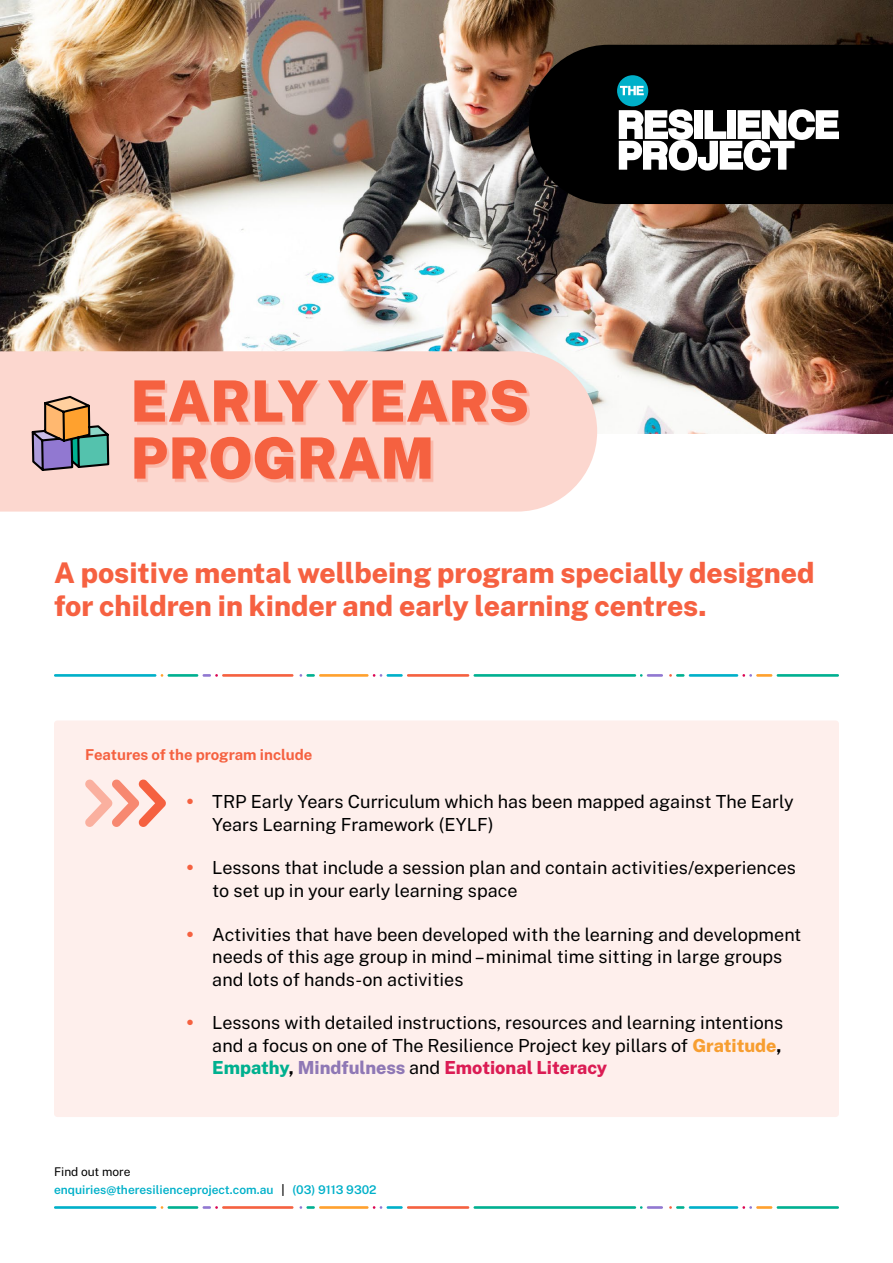
<style>
.page{position:relative;width:893px;height:1263px;background:#fff}
.page>*{position:absolute;margin:0;border:0;box-sizing:border-box;transform-origin:0 0}
.t1{font:900 57px/57px "Public Sans";color:#f56140}
.t2{font:800 28.5px/33px "Public Sans";color:#f66141}
.t3{font:18px/22.5px "Public Sans";color:#000}
.t4{font:700 15px "Public Sans";color:#f56140}
.t5{font:600 12px/18px "Public Sans";color:#00b0c9}
.s1{font-weight:900;color:#f56140}
.s2{font-weight:800;color:#f79e30}
.s3{font-weight:800}
.s4{font-weight:800;color:#00b08f}
.s5{font-weight:800;color:#8f78b5}
.s6{font-weight:800;color:#db1c54}
.s7{font-weight:400;color:#000}
.s8{color:#000}
</style>
<div class="page">
<div style="left:54px;top:720px;width:785px;height:397px;background:#feefec;border-radius:3px"></div>
<img style="left:0;top:0;width:893px;height:434px">
<svg style="left:0;top:351px;width:597px;height:161px;background:#fbd8d1"></svg>
<div style="left:529px;top:45px;width:364px;height:159px;background:#000"></div>
<div style="left:617px;top:75px;width:31px;height:31px;background:#00b0c9;border-radius:50%"></div>
<svg style="left:619px;top:109px;width:220px;height:62px"></svg>
<svg style="left:620px;top:86px;width:24px;height:9px"></svg>
<div style="left:137px;top:383px;width:393px;height:99px;background:#f56140;opacity:.25"></div>
<hr style="left:168px;top:1206px;width:30px;height:3px;background:#00b091">
<hr style="left:407px;top:1206px;width:62px;height:3px;background:#f56140">
<hr style="left:319px;top:1206px;width:50px;height:3px;background:#ffa12e">
<hr style="left:54px;top:1206px;width:102px;height:3px;background:#00b0c9">
<hr style="left:473px;top:1206px;width:163px;height:3px;background:#00b091">
<hr style="left:222px;top:1206px;width:71px;height:3px;background:#f56140">
<hr style="left:647px;top:1206px;width:16px;height:3px;background:#9178d1">
<hr style="left:387px;top:1206px;width:16px;height:3px;background:#00b0c9">
<svg style="left:203px;top:1206px;width:15px;height:3px"></svg>
<svg style="left:300px;top:1206px;width:15px;height:3px"></svg>
<svg style="left:373px;top:1206px;width:9px;height:3px"></svg>
<hr style="left:777px;top:1206px;width:62px;height:3px;background:#00b091">
<hr style="left:689px;top:1206px;width:49px;height:3px;background:#00b0c9">
<hr style="left:756px;top:1206px;width:16px;height:3px;background:#ffa12e">
<svg style="left:669px;top:1206px;width:15px;height:3px"></svg>
<svg style="left:742px;top:1206px;width:10px;height:3px"></svg>
<hr style="left:168px;top:674px;width:30px;height:3px;background:#00b091">
<hr style="left:407px;top:674px;width:62px;height:3px;background:#f56140">
<hr style="left:319px;top:674px;width:50px;height:3px;background:#ffa12e">
<hr style="left:54px;top:674px;width:102px;height:3px;background:#00b0c9">
<hr style="left:473px;top:674px;width:163px;height:3px;background:#00b091">
<hr style="left:222px;top:674px;width:71px;height:3px;background:#f56140">
<hr style="left:647px;top:674px;width:16px;height:3px;background:#9178d1">
<hr style="left:387px;top:674px;width:16px;height:3px;background:#00b0c9">
<svg style="left:203px;top:674px;width:15px;height:3px"></svg>
<svg style="left:300px;top:674px;width:15px;height:3px"></svg>
<svg style="left:373px;top:674px;width:9px;height:3px"></svg>
<hr style="left:777px;top:674px;width:62px;height:3px;background:#00b091">
<hr style="left:689px;top:674px;width:49px;height:3px;background:#00b0c9">
<hr style="left:756px;top:674px;width:16px;height:3px;background:#ffa12e">
<svg style="left:669px;top:674px;width:15px;height:3px"></svg>
<svg style="left:742px;top:674px;width:10px;height:3px"></svg>
<svg style="left:85px;top:779px;width:81px;height:48px"></svg>
<svg style="left:30px;top:395px;width:81px;height:77px;background:#a6988d"></svg>
<h1 class="t1" style="left:131px;top:369px;width:400px">EARLY YEARS<br>PROGRAM</h1>
<h2 class="t2" style="left:54px;top:554px;width:762px">A positive mental wellbeing program specially designed for children in kinder and early learning centres.</h2>
<p class="t4" style="left:85px;top:744px;width:229px">Features of the program include</p>
<p class="t3" style="left:212px;top:789px;width:583px;text-indent:-26px"><span class="s1">•</span> TRP Early Years Curriculum which has been mapped against The Early<br>Years Learning Framework (EYLF)</p>
<p class="t3" style="left:212px;top:855px;width:585px;text-indent:-26px"><span class="s1">•</span> Lessons that include a session plan and contain activities/experiences to set up in your early learning space</p>
<p class="t3" style="left:212px;top:922px;width:591px;text-indent:-26px"><span class="s1">•</span> Activities that have been developed with the learning and development needs of this age group in mind – minimal time sitting in large groups and lots of hands-on activities</p>
<p class="t3" style="left:212px;top:1010px;width:573px;text-align:justify;text-indent:-26px"><span class="s1">•</span> Lessons with detailed instructions, resources and learning intentions and a focus on one of The Resilience Project key pillars of <span class="s2">Gratitude</span><span class="s3">, </span><span class="s4">Empathy</span><span class="s3">,</span> <span class="s5">Mindfulness</span> and <span class="s6">Emotional Literacy</span></p>
<p class="t5" style="left:54px;top:1161px;width:324px"><span class="s7">Find out more<br></span>enquiries@theresilienceproject.com.au <span class="s8">|</span> (03) 9113 9302</p>
</div>
